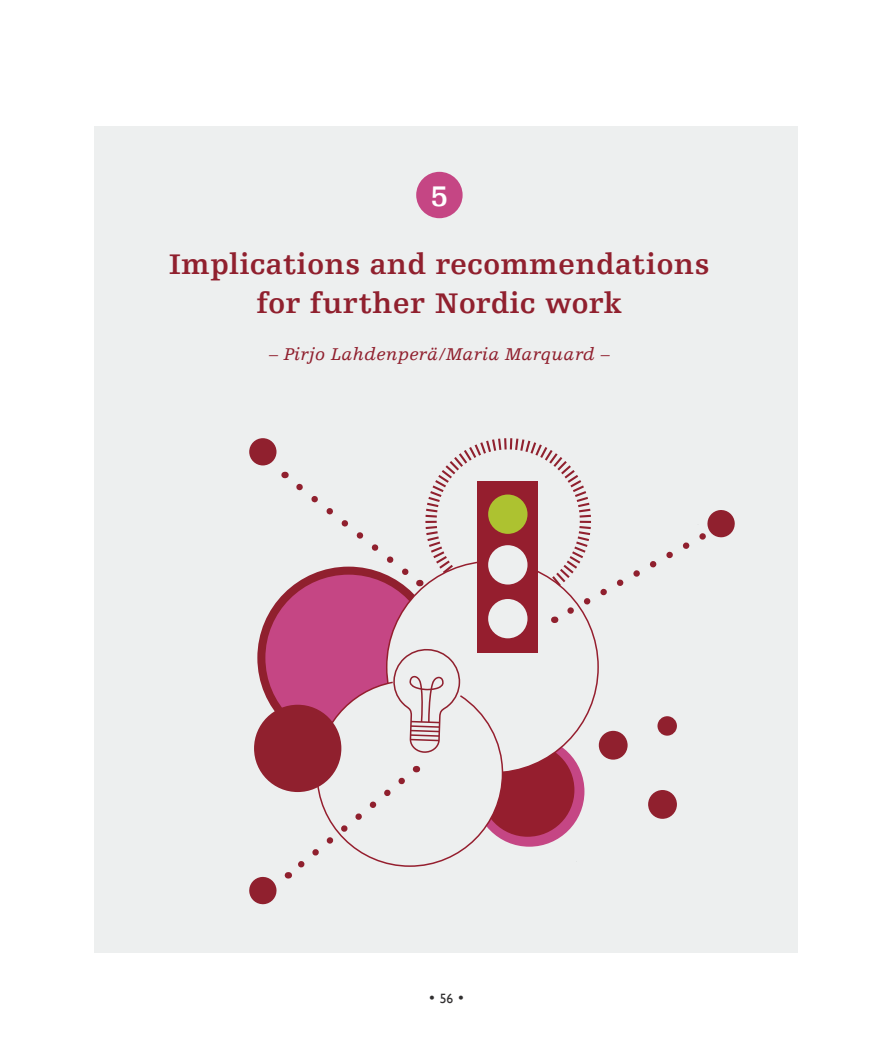
<style>
.page{position:relative;width:893px;height:1063px;background:#fff}
.page>*{position:absolute;margin:0;border:0;box-sizing:border-box;transform-origin:0 0}
.Pääotsikko{font:700 30px/39px "Egyptienne F";letter-spacing:.02em;color:#90202e;text-align:center}
.Pääotsikko-2{font:700 30px "Egyptienne F";color:#fff}
.Pääotsikko-3{font:italic 18px "Egyptienne F";letter-spacing:.02em;color:#90202e}
.t1{font:500 13.5px "Futura";color:#312f30}
.s1{font-family:"Gill Sans";font-weight:400}
</style>
<div class="page">
<div style="left:95px;top:126px;width:703px;height:827px;background:#edefef"></div>
<div style="left:416px;top:172px;width:47px;height:46px;background:#c54684;border-radius:50%"></div>
<svg style="left:261px;top:571px;width:175px;height:174px;background:#b73c6d"></svg>
<div style="left:249px;top:438px;width:27px;height:27px;background:#90202e;border-radius:50%"></div>
<div style="left:254px;top:705px;width:87px;height:87px;background:#90202e;border-radius:50%"></div>
<svg style="left:249px;top:876px;width:28px;height:29px"></svg>
<svg style="left:285px;top:438px;width:450px;height:441px"></svg>
<p class="Pääotsikko-2" style="left:431px;top:179px;width:18px">5</p>
<p class="Pääotsikko" style="left:169px;top:246px;width:542px">Implications and recommendations for further Nordic work</p>
<p class="Pääotsikko-3" style="left:269px;top:345px;width:342px">– Pirjo Lahdenperä/Maria Marquard –</p>
<p class="t1" style="left:428px;top:988px;width:38px">• <span class="s1">56</span> •</p>
</div>
